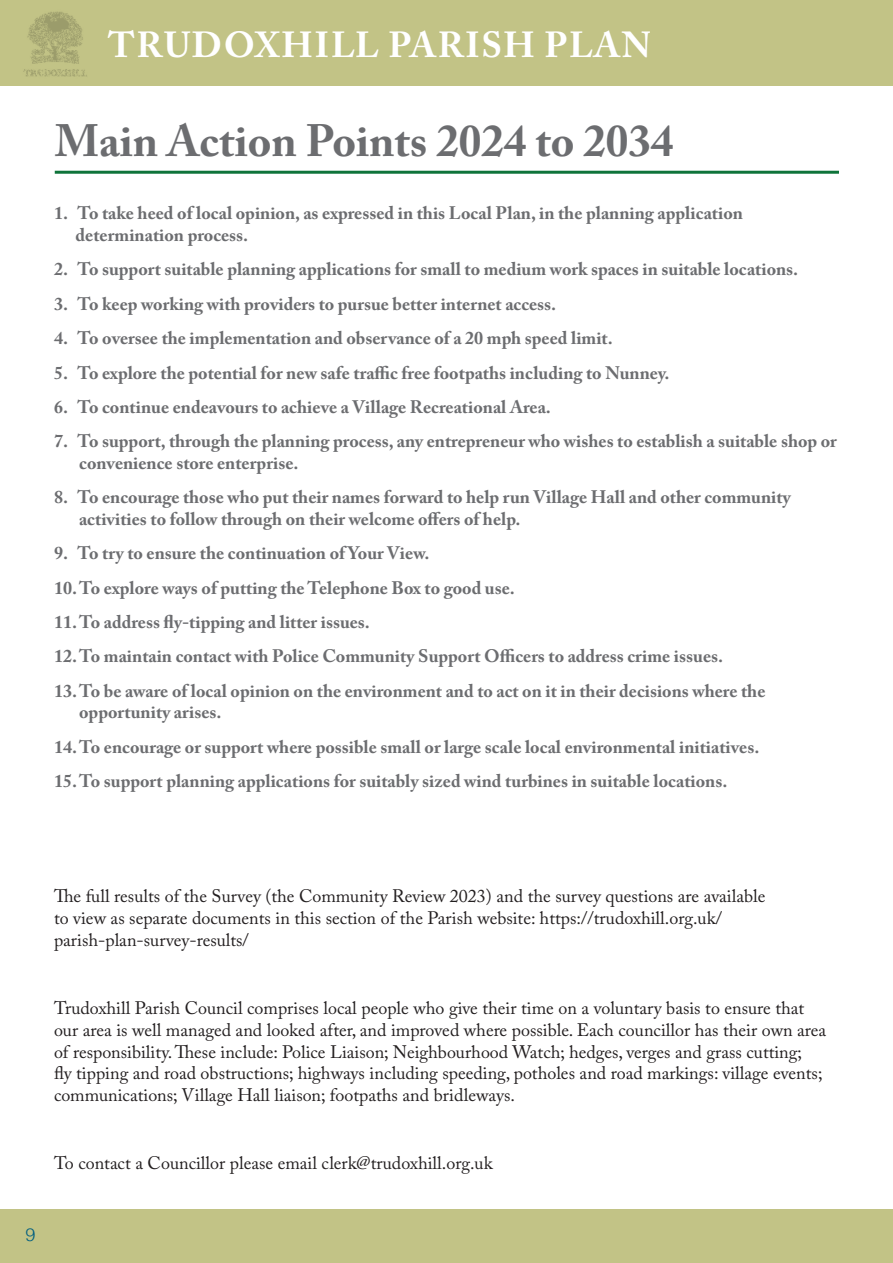
<style>
.page{position:relative;width:893px;height:1263px;background:#fff}
.page>*{position:absolute;margin:0;border:0;box-sizing:border-box;transform-origin:0 0}
.t1{font:700 45px "Adobe Caslon Pro";color:#6c6d70}
.t2{font:700 36px "Adobe Caslon Pro";letter-spacing:.04em;color:#fff}
.t3{font:700 18px/21.6px "Adobe Caslon Pro";color:#6c6d70}
.t4{font:18px/21.6px "Adobe Caslon Pro";color:#231f20}
.t5{font:300 18px "Helvetica";color:#005e80}
</style>
<div class="page">
<div style="left:0;top:0;width:893px;height:85px;background:#c2c386"></div>
<img style="left:23px;top:11px;width:64px;height:66px">
<div style="left:0;top:1210px;width:893px;height:53px;background:#c2c386"></div>
<hr style="left:55px;top:171px;width:784px;height:3px;background:#0e743a">
<h2 class="t2" style="left:108px;top:24px;width:544px">TRUDOXHILL PARISH PLAN</h2>
<p class="t1" style="left:55px;top:114px;width:620px">Main Action Points 2024 to 2034</p>
<p class="t3" style="left:76px;top:202px;width:669px;text-indent:-22px">1. To take heed of local opinion, as expressed in this Local Plan, in the planning application determination process.</p>
<p class="t3" style="left:54px;top:258px;width:746px">2. To support suitable planning applications for small to medium work spaces in suitable locations.</p>
<p class="t3" style="left:54px;top:293px;width:504px">3. To keep working with providers to pursue better internet access.</p>
<p class="t3" style="left:54px;top:327px;width:560px">4. To oversee the implementation and observance of a 20 mph speed limit.</p>
<p class="t3" style="left:54px;top:361px;width:617px">5. To explore the potential for new safe traffic free footpaths including to Nunney.</p>
<p class="t3" style="left:54px;top:396px;width:498px">6. To continue endeavours to achieve a Village Recreational Area.</p>
<p class="t3" style="left:79px;top:430px;width:759px;text-indent:-25px">7. To support, through the planning process, any entrepreneur who wishes to establish a suitable shop or convenience store enterprise.</p>
<p class="t3" style="left:79px;top:486px;width:713px;text-indent:-25px">8. To encourage those who put their names forward to help run Village Hall and other community activities to follow through on their welcome offers of help.</p>
<p class="t3" style="left:54px;top:542px;width:377px">9. To try to ensure the continuation of Your View.</p>
<p class="t3" style="left:54px;top:576px;width:462px">10. To explore ways of putting the Telephone Box to good use.</p>
<p class="t3" style="left:54px;top:611px;width:317px">11. To address fly-tipping and litter issues.</p>
<p class="t3" style="left:54px;top:645px;width:671px">12. To maintain contact with Police Community Support Officers to address crime issues.</p>
<p class="t3" style="left:79px;top:680px;width:688px;text-indent:-25px">13. To be aware of local opinion on the environment and to act on it in their decisions where the opportunity arises.</p>
<p class="t3" style="left:54px;top:736px;width:707px">14. To encourage or support where possible small or large scale local environmental initiatives.</p>
<p class="t3" style="left:54px;top:770px;width:675px">15. To support planning applications for suitably sized wind turbines in suitable locations.</p>
<p class="t4" style="left:54px;top:885px;width:713px">The full results of the Survey (the Community Review 2023) and the survey questions are available to view as separate documents in this section of the Parish website: https://trudoxhill.org.uk/ parish-plan-survey-results/</p>
<p class="t4" style="left:54px;top:997px;width:774px">Trudoxhill Parish Council comprises local people who give their time on a voluntary basis to ensure that our area is well managed and looked after, and improved where possible. Each councillor has their own area of responsibility. These include: Police Liaison; Neighbourhood Watch; hedges, verges and grass cutting;<br>fly tipping and road obstructions; highways including speeding, potholes and road markings: village events; communications; Village Hall liaison; footpaths and bridleways.</p>
<p class="t4" style="left:54px;top:1152px;width:440px">To contact a Councillor please email clerk@trudoxhill.org.uk</p>
<p class="t5" style="left:26px;top:1219px;width:12px">9</p>
</div>
